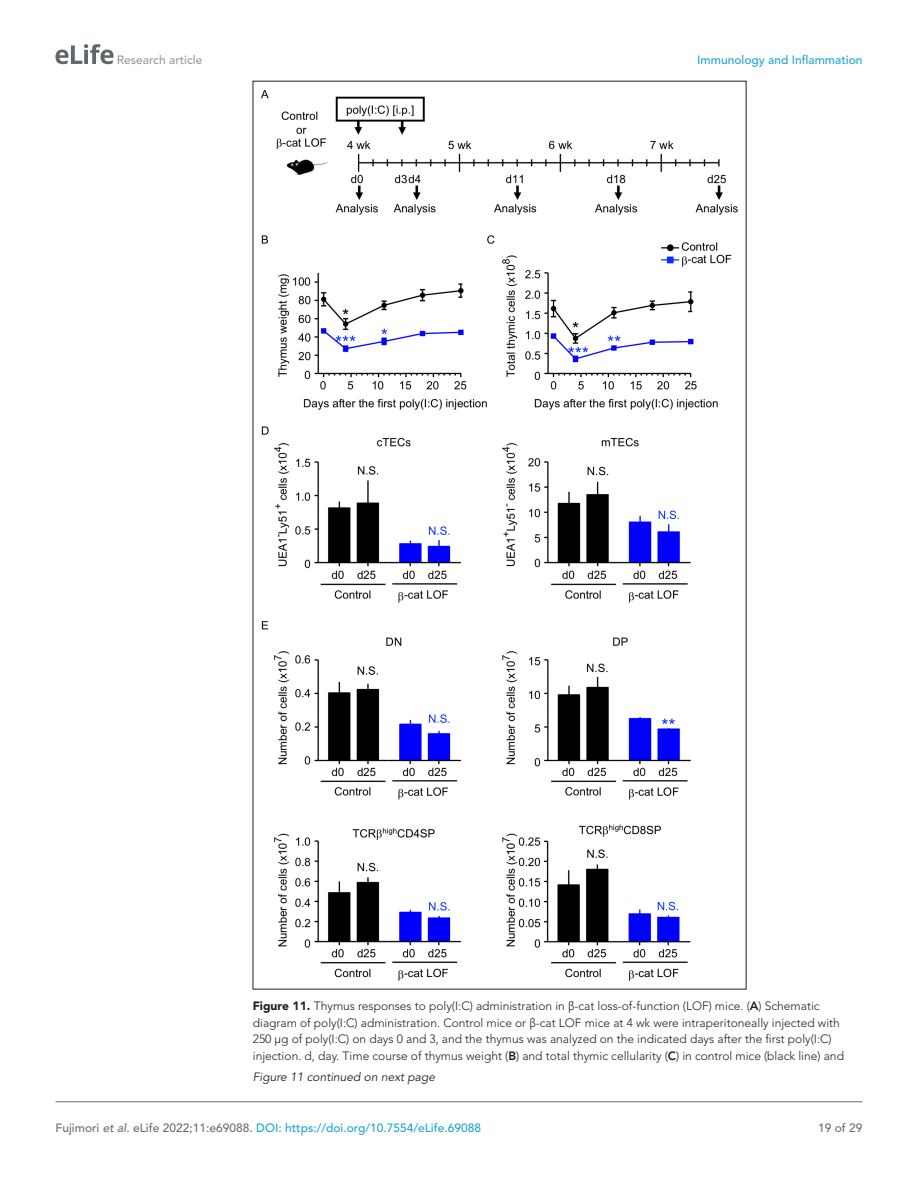
<style>
.page{position:relative;width:918px;height:1188px;background:#fff}
.page>*{position:absolute;margin:0;border:0;box-sizing:border-box;transform-origin:0 0}
.t1{font:300 12px/16.5px "Avenir LT Std";color:#231f20}
.t2{font:500 12px "Avenir LT Std";color:#1ea4d7}
.t3{font:italic 12px "Avenir LT Std";color:#231f20}
.t4{font:500 12px "Avenir LT Std";color:#9a9a9a}
.t5{font:500 12px "Avenir LT Std";color:#6e6e70}
.s1{font-weight:900}
.s2{font-family:"Segoe UI"}
.s3{font-weight:800}
.s4{color:#6e6e70}
.s5{font-style:italic;color:#6e6e70}
</style>
<div class="page">
<svg style="left:55px;top:44px;width:59px;height:20px"></svg>
<hr style="left:56px;top:1101px;width:806px;height:1px;background:#6e6e70">
<img style="left:262px;top:90px;width:475px;height:890px">
<p class="t4" style="left:117px;top:53px;width:87px">Research article</p>
<p class="t2" style="left:697px;top:53px;width:167px">Immunology and Inflammation</p>
<p class="t1" style="left:253px;top:998px;width:593px"><span class="s1">Figure 11.</span> Thymus responses to poly(I:C) administration in <span class="s2">β</span>-cat loss-of-function (LOF) mice. (<span class="s3">A</span>) Schematic diagram of poly(I:C) administration. Control mice or <span class="s2">β</span>-cat LOF mice at 4 wk were intraperitoneally injected with 250 μg of poly(I:C) on days 0 and 3, and the thymus was analyzed on the indicated days after the first poly(I:C) injection. d, day. Time course of thymus weight (<span class="s3">B</span>) and total thymic cellularity (<span class="s3">C</span>) in control mice (black line) and</p>
<p class="t3" style="left:253px;top:1070px;width:184px">Figure 11 continued on next page</p>
<p class="t2" style="left:56px;top:1121px;width:427px"><span class="s4">Fujimori</span> <span class="s5">et al</span><span class="s4">. eLife 2022;11:e69088.</span> DOI: https://doi.org/10.7554/eLife.69088</p>
<p class="t5" style="left:818px;top:1121px;width:46px">19 of 29</p>
</div>
